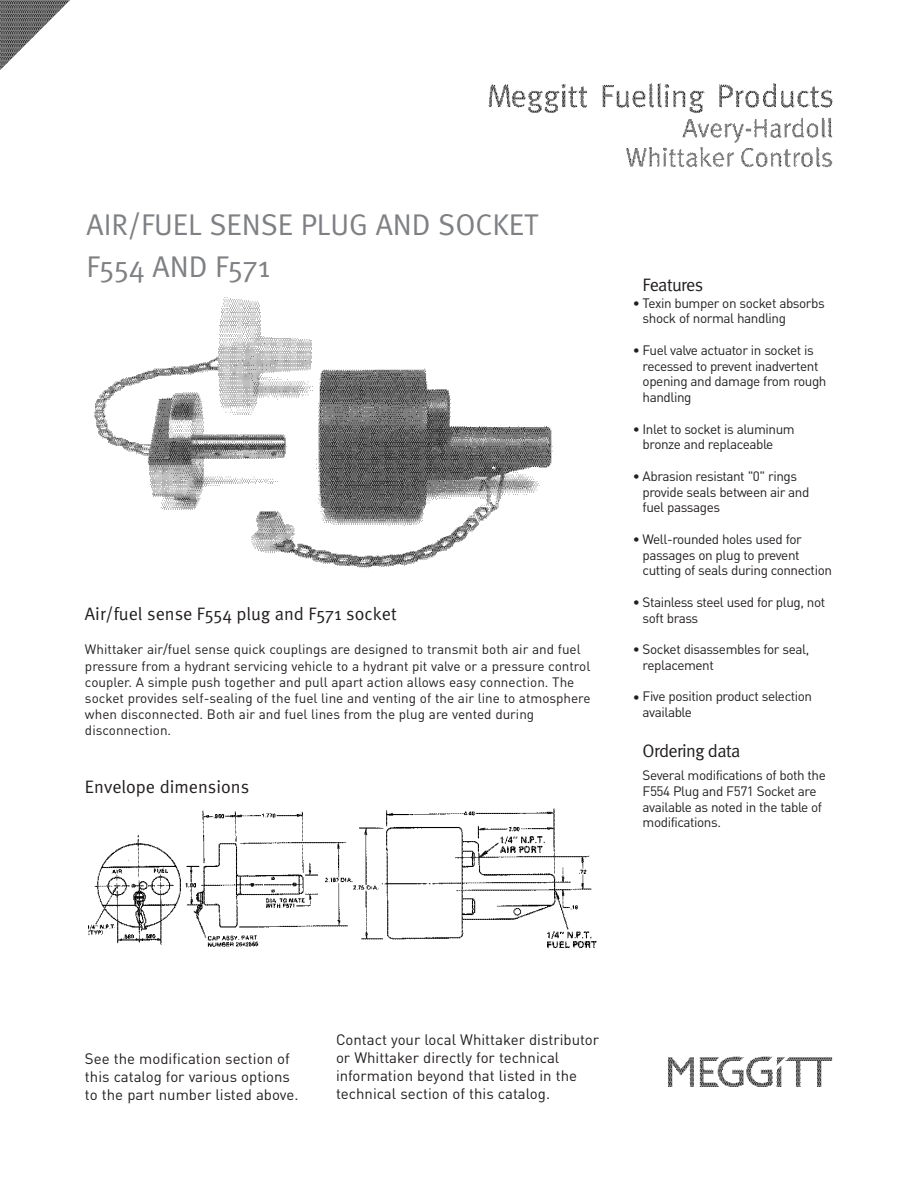
<style>
.page{position:relative;width:918px;height:1188px;background:#fff}
.page>*{position:absolute;margin:0;border:0;box-sizing:border-box;transform-origin:0 0}
.t1{font:30px/42px "Meta Normal";color:#7e8083}
.t2{font:18px "Meta Normal";color:#231f20}
.t3{font:18px "Meta Normal";letter-spacing:-.035em;color:#231f20}
.t4{font:15px/18px "DIN";color:#231f20}
.t5{font:13.5px/15.8px "DIN";letter-spacing:-.03em;color:#231f20}
.t6{font:13.5px/16.2px "DIN";color:#231f20}
</style>
<div class="page">
<img style="left:0;top:0;width:833px;height:1087px">
<h1 class="t1" style="left:86px;top:203px;width:453px">AIR/FUEL SENSE PLUG AND SOCKET<br>F554 AND F571</h1>
<h2 class="t2" style="left:85px;top:604px;width:313px">Air/fuel sense F554 plug and F571 socket</h2>
<p class="t6" style="left:85px;top:641px;width:507px">Whittaker air/fuel sense quick couplings are designed to transmit both air and fuel pressure from a hydrant servicing vehicle to a hydrant pit valve or a pressure control coupler. A simple push together and pull apart action allows easy connection. The socket provides self-sealing of the fuel line and venting of the air line to atmosphere when disconnected. Both air and fuel lines from the plug are vented during disconnection.</p>
<h2 class="t2" style="left:85px;top:776px;width:166px">Envelope dimensions</h2>
<h2 class="t3" style="left:643px;top:274px;width:62px">Features</h2>
<p class="t5" style="left:643px;top:295px;width:184px;text-indent:-10px">• Texin bumper on socket absorbs shock of normal handling</p>
<p class="t5" style="left:643px;top:342px;width:185px;text-indent:-10px">• Fuel valve actuator in socket is recessed to prevent inadvertent opening and damage from rough handling</p>
<p class="t5" style="left:643px;top:421px;width:154px;text-indent:-10px">• Inlet to socket is aluminum bronze and replaceable</p>
<p class="t5" style="left:643px;top:468px;width:168px;text-indent:-10px">• Abrasion resistant "0" rings provide seals between air and fuel passages</p>
<p class="t5" style="left:643px;top:531px;width:191px;text-indent:-10px">• Well-rounded holes used for passages on plug to prevent cutting of seals during connection</p>
<p class="t5" style="left:643px;top:594px;width:184px;text-indent:-10px">• Stainless steel used for plug, not soft brass</p>
<p class="t5" style="left:643px;top:641px;width:168px;text-indent:-10px">• Socket disassembles for seal, replacement</p>
<p class="t5" style="left:643px;top:688px;width:171px;text-indent:-10px">• Five position product selection available</p>
<h2 class="t3" style="left:643px;top:740px;width:99px">Ordering data</h2>
<p class="t5" style="left:643px;top:767px;width:185px">Several modifications of both the<br>F554 Plug and F571 Socket are available as noted in the table of modifications.</p>
<p class="t4" style="left:85px;top:1049px;width:215px">See the modification section of this catalog for various options to the part number listed above.</p>
<p class="t4" style="left:336px;top:1030px;width:265px">Contact your local Whittaker distributor or Whittaker directly for technical information beyond that listed in the technical section of this catalog.</p>
</div>
